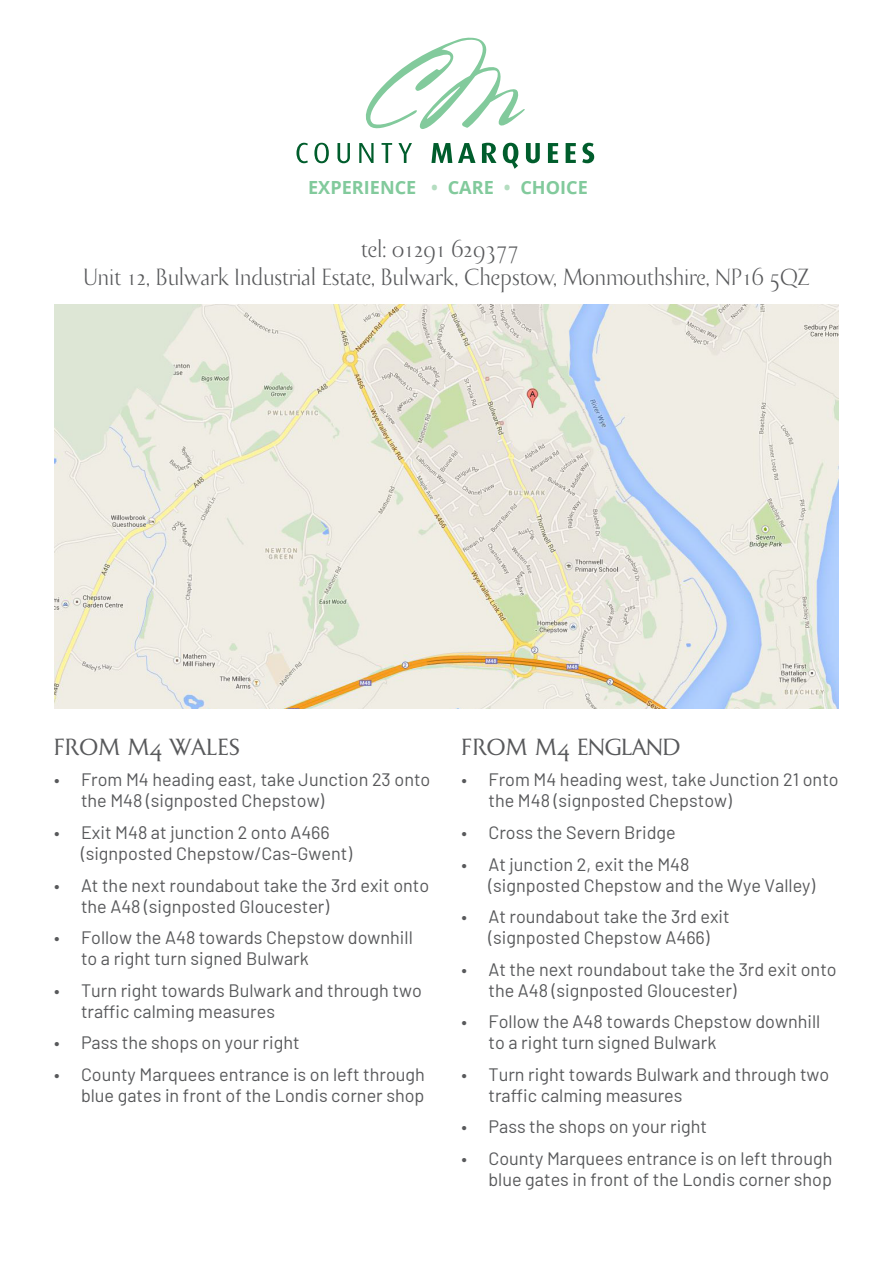
<style>
.page{position:relative;width:893px;height:1263px;background:#fff}
.page>*{position:absolute;margin:0;border:0;box-sizing:border-box;transform-origin:0 0}
.t1{font:24px/28.8px "Bodebeck LT Std";letter-spacing:-.02em;color:#58595b;text-align:center}
.t2{font:700 24px "Bodebeck LT Std";letter-spacing:-.035em;color:#58595b}
.t3{font:700 24px "Bodebeck LT Std";letter-spacing:-.005em;color:#58595b}
.t4{font:700 18.15px "Open Sans";color:#82ca9c}
.t5{font:18px/21px "Barlow";color:#58595b}
.s1{color:#b4ddc0}
</style>
<div class="page">
<svg style="left:296px;top:143px;width:12px;height:20px"></svg>
<svg style="left:314px;top:143px;width:15px;height:20px"></svg>
<svg style="left:548px;top:143px;width:10px;height:20px"></svg>
<svg style="left:566px;top:143px;width:10px;height:20px"></svg>
<svg style="left:582px;top:143px;width:12px;height:20px"></svg>
<svg style="left:337px;top:37px;width:203px;height:132px"></svg>
<img style="left:54px;top:304px;width:785px;height:404px">
<p class="t4" style="left:308px;top:174px;width:281px">EXPERIENCE <span class="s1">•</span> CARE <span class="s1">•</span> CHOICE</p>
<h1 class="t1" style="left:83px;top:236px;width:728px">tel: 01291 629377<br>Unit 12, Bulwark Industrial Estate, Bulwark, Chepstow, Monmouthshire, NP16 5QZ</h1>
<h1 class="t3" style="left:54px;top:734px;width:188px">FROM M4 WALES</h1>
<p class="t5" style="left:81px;top:768px;width:351px;text-indent:-27px">• From M4 heading east, take Junction 23 onto the M48 (signposted Chepstow)</p>
<p class="t5" style="left:81px;top:821px;width:273px;text-indent:-27px">• Exit M48 at junction 2 onto A466 (signposted Chepstow/Cas-Gwent)</p>
<p class="t5" style="left:81px;top:873px;width:350px;text-indent:-27px">• At the next roundabout take the 3rd exit onto the A48 (signposted Gloucester)</p>
<p class="t5" style="left:81px;top:926px;width:333px;text-indent:-27px">• Follow the A48 towards Chepstow downhill to a right turn signed Bulwark</p>
<p class="t5" style="left:81px;top:978px;width:342px;text-indent:-27px">• Turn right towards Bulwark and through two traffic calming measures</p>
<p class="t5" style="left:54px;top:1031px;width:247px">• Pass the shops on your right</p>
<p class="t5" style="left:54px;top:1062px;width:372px;text-align:right">• County Marquees entrance is on left through blue gates in front of the Londis corner shop</p>
<h1 class="t2" style="left:461px;top:734px;width:222px">FROM M4 ENGLAND</h1>
<p class="t5" style="left:488px;top:768px;width:352px;text-indent:-27px">• From M4 heading west, take Junction 21 onto the M48 (signposted Chepstow)</p>
<p class="t5" style="left:461px;top:821px;width:216px">• Cross the Severn Bridge</p>
<p class="t5" style="left:488px;top:852px;width:328px;text-indent:-27px">• At junction 2, exit the M48<br>(signposted Chepstow and the Wye Valley)</p>
<p class="t5" style="left:461px;top:905px;width:270px;text-align:center">• At roundabout take the 3rd exit (signposted Chepstow A466)</p>
<p class="t5" style="left:488px;top:957px;width:350px;text-indent:-27px">• At the next roundabout take the 3rd exit onto the A48 (signposted Gloucester)</p>
<p class="t5" style="left:488px;top:1010px;width:333px;text-indent:-27px">• Follow the A48 towards Chepstow downhill to a right turn signed Bulwark</p>
<p class="t5" style="left:488px;top:1062px;width:342px;text-indent:-27px">• Turn right towards Bulwark and through two traffic calming measures</p>
<p class="t5" style="left:461px;top:1115px;width:247px">• Pass the shops on your right</p>
<p class="t5" style="left:461px;top:1146px;width:372px;text-align:right">• County Marquees entrance is on left through blue gates in front of the Londis corner shop</p>
</div>
